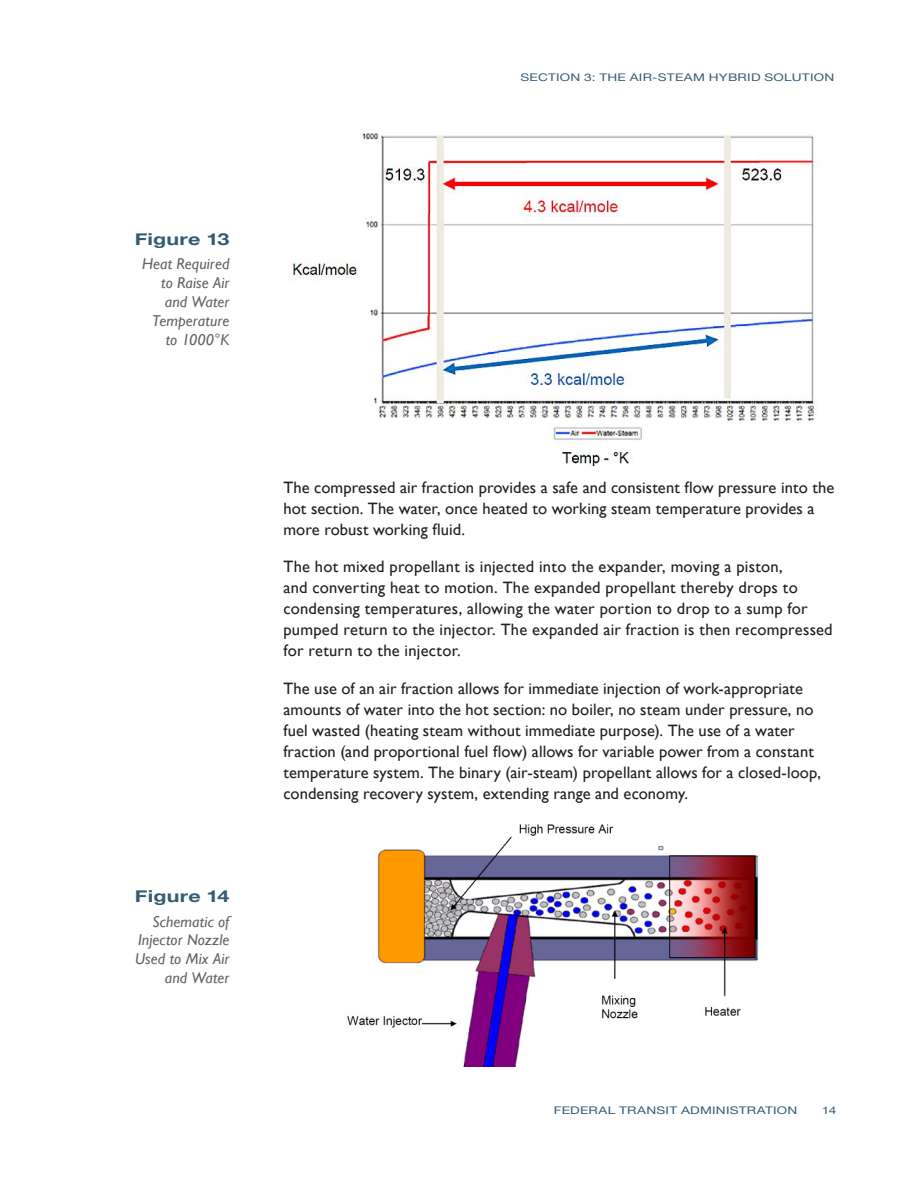
<style>
.page{position:relative;width:918px;height:1188px;background:#fff}
.page>*{position:absolute;margin:0;border:0;box-sizing:border-box;transform-origin:0 0}
.t1{font:16.5px/21px "Gill Sans";letter-spacing:.01em;color:#231f20}
.t2{font:700 16.5px "Helvetica Neue";letter-spacing:.01em;color:#345b74;scale:1.3 1}
.t3{font:italic 15.75px/18.9px "Gill Sans";letter-spacing:.005em;color:#636366;text-align:right}
.t4{font:10.5px "Helvetica Neue";letter-spacing:.02em;color:#345b74;scale:1.3 1}
</style>
<div class="page">
<img style="left:292px;top:132px;width:526px;height:336px">
<img style="left:347px;top:824px;width:412px;height:242px">
<p class="t4" style="left:521px;top:68px;width:243px">SECTION 3: THE AIR-STEAM HYBRID SOLUTION</p>
<p class="t2" style="left:135px;top:224px;width:74px">Figure 13</p>
<p class="t3" style="left:142px;top:254px;width:89px">Heat Required to Raise Air and Water<br>Temperature to 1000°K</p>
<p class="t2" style="left:135px;top:881px;width:74px">Figure 14</p>
<p class="t3" style="left:153px;top:912px;width:78px">Schematic of</p>
<p class="t3" style="left:135px;top:931px;width:96px;text-align:left">Injector Nozzle<br>Used to Mix Air</p>
<p class="t3" style="left:165px;top:969px;width:66px">and Water</p>
<p class="t1" style="left:284px;top:477px;width:552px">The compressed air fraction provides a safe and consistent flow pressure into the</p>
<p class="t1" style="left:284px;top:498px;width:533px">hot section. The water, once heated to working steam temperature provides a</p>
<p class="t1" style="left:284px;top:519px;width:183px">more robust working fluid.</p>
<p class="t1" style="left:284px;top:557px;width:551px">The hot mixed propellant is injected into the expander, moving a piston,<br>and converting heat to motion. The expanded propellant thereby drops to condensing temperatures, allowing the water portion to drop to a sump for pumped return to the injector. The expanded air fraction is then recompressed for return to the injector.</p>
<p class="t1" style="left:284px;top:678px;width:532px">The use of an air fraction allows for immediate injection of work-appropriate amounts of water into the hot section: no boiler, no steam under pressure, no fuel wasted (heating steam without immediate purpose). The use of a water</p>
<p class="t1" style="left:284px;top:741px;width:532px">fraction (and proportional fuel flow) allows for variable power from a constant</p>
<p class="t1" style="left:284px;top:762px;width:539px">temperature system. The binary (air-steam) propellant allows for a closed-loop, condensing recovery system, extending range and economy.</p>
<p class="t4" style="left:554px;top:1102px;width:189px">FEDERAL TRANSIT ADMINISTRATION</p>
<p class="t4" style="left:822px;top:1102px;width:13px">14</p>
</div>
